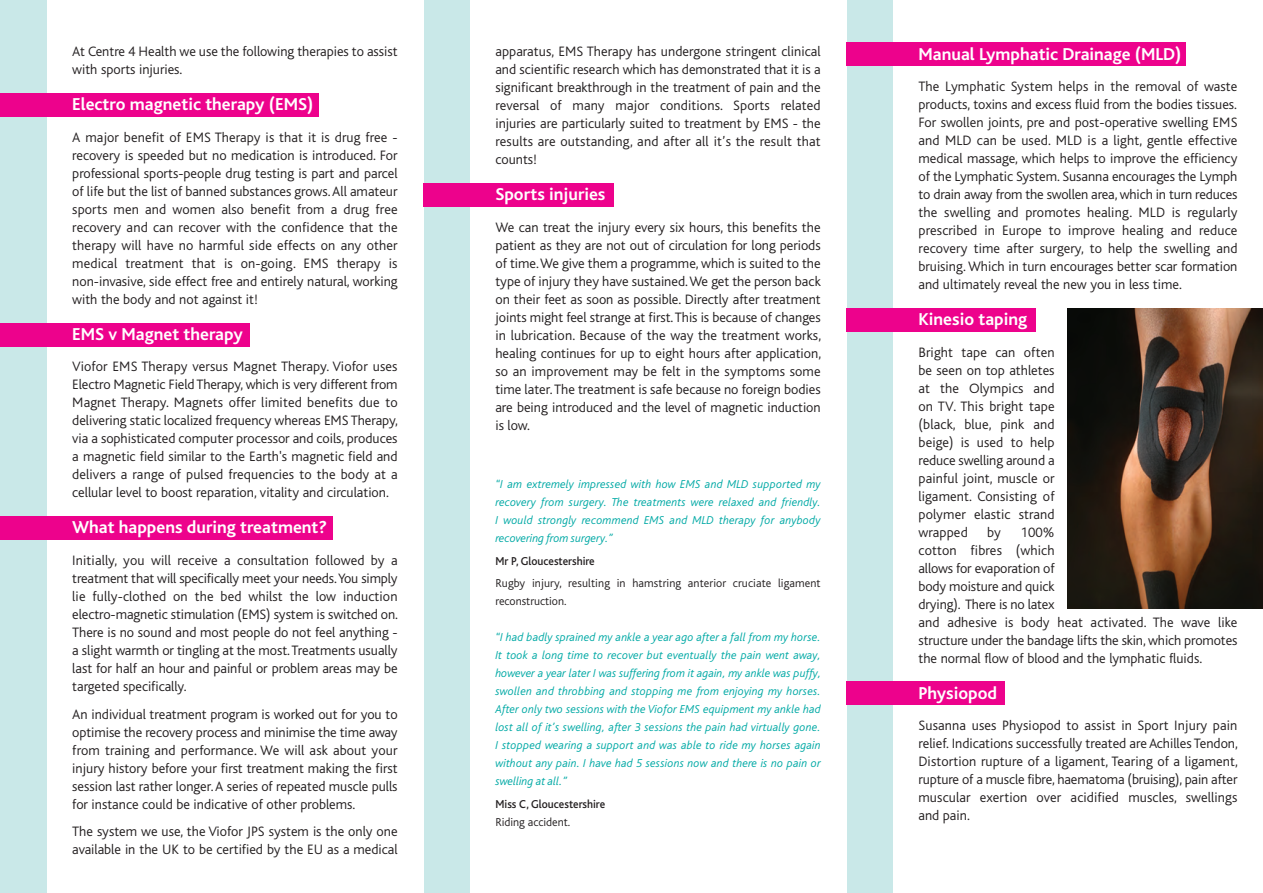
<style>
.page{position:relative;width:1263px;height:893px;background:#fff}
.page>*{position:absolute;margin:0;border:0;box-sizing:border-box;transform-origin:0 0}
.t1{font:700 18px "Bliss";color:#fff}
.t2{font:300 14.25px/18px "Bliss";color:#231f20;text-align:justify}
.t3{font:italic 300 12px/18px "Bliss";letter-spacing:.01em;color:#00a9a5;text-align:justify}
.t4{font:300 12px/18px "Bliss";letter-spacing:.01em;color:#231f20}
.t5{font:500 12px "Bliss";color:#231f20;scale:.95 1}
</style>
<div class="page">
<div style="left:846px;top:0;width:47px;height:893px;background:#c9e8e8"></div>
<div style="left:423px;top:0;width:47px;height:893px;background:#c9e8e8"></div>
<div style="left:0;top:0;width:47px;height:893px;background:#c9e8e8"></div>
<div style="left:0;top:94px;width:319px;height:23px;background:#ed028c"></div>
<div style="left:0;top:323px;width:249px;height:23px;background:#ed028c"></div>
<div style="left:0;top:517px;width:333px;height:23px;background:#ed028c"></div>
<div style="left:423px;top:184px;width:190px;height:23px;background:#ed028c"></div>
<div style="left:846px;top:43px;width:340px;height:23px;background:#ed028c"></div>
<div style="left:846px;top:308px;width:189px;height:23px;background:#ed028c"></div>
<div style="left:846px;top:682px;width:158px;height:23px;background:#ed028c"></div>
<img style="left:1067px;top:308px;width:196px;height:300px">
<p class="t2" style="left:72px;top:44px;width:327px">At Centre 4 Health we use the following therapies to assist with sports injuries.</p>
<p class="t1" style="left:72px;top:98px;width:242px">Electro magnetic therapy (EMS)</p>
<p class="t2" style="left:72px;top:129px;width:327px">A major benefit of EMS Therapy is that it is drug free - recovery is speeded but no medication is introduced. For professional sports-people drug testing is part and parcel of life but the list of banned substances grows. All amateur sports men and women also benefit from a drug free recovery and can recover with the confidence that the therapy will have no harmful side effects on any other medical treatment that is on-going. EMS therapy is non-invasive, side effect free and entirely natural, working with the body and not against it!</p>
<p class="t1" style="left:72px;top:328px;width:172px">EMS v Magnet therapy</p>
<p class="t2" style="left:72px;top:359px;width:327px">Viofor EMS Therapy versus Magnet Therapy. Viofor uses Electro Magnetic Field Therapy, which is very different from Magnet Therapy. Magnets offer limited benefits due to delivering static localized frequency whereas EMS Therapy, via a sophisticated computer processor and coils, produces a magnetic field similar to the Earth's magnetic field and delivers a range of pulsed frequencies to the body at a cellular level to boost reparation, vitality and circulation.</p>
<p class="t1" style="left:72px;top:521px;width:256px">What happens during treatment?</p>
<p class="t2" style="left:72px;top:552px;width:327px">Initially, you will receive a consultation followed by a treatment that will specifically meet your needs. You simply lie fully-clothed on the bed whilst the low induction electro-magnetic stimulation (EMS) system is switched on.<br>There is no sound and most people do not feel anything - a slight warmth or tingling at the most. Treatments usually last for half an hour and painful or problem areas may be targeted specifically.</p>
<p class="t2" style="left:72px;top:707px;width:327px">An individual treatment program is worked out for you to optimise the recovery process and minimise the time away from training and performance. We will ask about your injury history before your first treatment making the first session last rather longer. A series of repeated muscle pulls for instance could be indicative of other problems.</p>
<p class="t2" style="left:72px;top:824px;width:327px">The system we use, the Viofor JPS system is the only one available in the UK to be certified by the EU as a medical</p>
<p class="t2" style="left:495px;top:44px;width:327px">apparatus, EMS Therapy has undergone stringent clinical and scientific research which has demonstrated that it is a significant breakthrough in the treatment of pain and the reversal of many major conditions. Sports related injuries are particularly suited to treatment by EMS - the results are outstanding, and after all it’s the result that counts!</p>
<p class="t1" style="left:495px;top:188px;width:112px">Sports injuries</p>
<p class="t2" style="left:495px;top:219px;width:327px">We can treat the injury every six hours, this benefits the patient as they are not out of circulation for long periods of time. We give them a programme, which is suited to the type of injury they have sustained. We get the person back on their feet as soon as possible. Directly after treatment joints might feel strange at first. This is because of changes in lubrication. Because of the way the treatment works, healing continues for up to eight hours after application, so an improvement may be felt in the symptoms some time later. The treatment is safe because no foreign bodies are being introduced and the level of magnetic induction is low.</p>
<p class="t3" style="left:495px;top:477px;width:327px">“I am extremely impressed with how EMS and MLD supported my recovery from surgery. The treatments were relaxed and friendly.<br>I would strongly recommend EMS and MLD therapy for anybody recovering from surgery.”</p>
<p class="t5" style="left:495px;top:557px;width:106px">Mr P, Gloucestershire</p>
<p class="t4" style="left:495px;top:576px;width:327px">Rugby injury, resulting in hamstring anterior cruciate ligament reconstruction.</p>
<p class="t3" style="left:495px;top:630px;width:327px">“I had badly sprained my ankle a year ago after a fall from my horse.<br>It took a long time to recover but eventually the pain went away, however a year later I was suffering from it again, my ankle was puffy, swollen and throbbing and stopping me from enjoying my horses.<br>After only two sessions with the Viofor EMS equipment my ankle had lost all of it’s swelling, after 3 sessions the pain had virtually gone.<br>I stopped wearing a support and was able to ride my horses again without any pain. I have had 5 sessions now and there is no pain or swelling at all.”</p>
<p class="t5" style="left:495px;top:800px;width:117px">Miss C, Gloucestershire</p>
<p class="t4" style="left:495px;top:814px;width:76px">Riding accident.</p>
<p class="t1" style="left:918px;top:48px;width:264px">Manual Lymphatic Drainage (MLD)</p>
<p class="t2" style="left:918px;top:79px;width:320px">The Lymphatic System helps in the removal of waste products, toxins and excess fluid from the bodies tissues.<br>For swollen joints, pre and post-operative swelling EMS and MLD can be used. MLD is a light, gentle effective medical massage, which helps to improve the efficiency of the Lymphatic System. Susanna encourages the Lymph to drain away from the swollen area, which in turn reduces the swelling and promotes healing. MLD is regularly prescribed in Europe to improve healing and reduce recovery time after surgery, to help the swelling and bruising. Which in turn encourages better scar formation and ultimately reveal the new you in less time.</p>
<p class="t1" style="left:918px;top:313px;width:110px">Kinesio taping</p>
<p class="t2" style="left:918px;top:344px;width:138px">Bright tape can often be seen on top athletes at the Olympics and on TV. This bright tape (black, blue, pink and beige) is used to help reduce swelling around a painful joint, muscle or ligament. Consisting of polymer elastic strand wrapped</p>
<p class="t2" style="left:987px;top:524px;width:15px">by</p>
<p class="t2" style="left:918px;top:524px;width:320px;text-align:left;text-indent:102px">100%<br>cotton fibres (which<br>allows for evaporation of<br>body moisture and quick<br>drying). There is no latex<br>and adhesive is body heat activated. The wave like structure under the bandage lifts the skin, which promotes the normal flow of blood and the lymphatic fluids.</p>
<p class="t1" style="left:918px;top:687px;width:80px">Physiopod</p>
<p class="t2" style="left:918px;top:718px;width:321px">Susanna uses Physiopod to assist in Sport Injury pain relief. Indications successfully treated are Achilles Tendon, Distortion rupture of a ligament, Tearing of a ligament, rupture of a muscle fibre, haematoma (bruising), pain after muscular exertion over acidified muscles, swellings and pain.</p>
</div>
